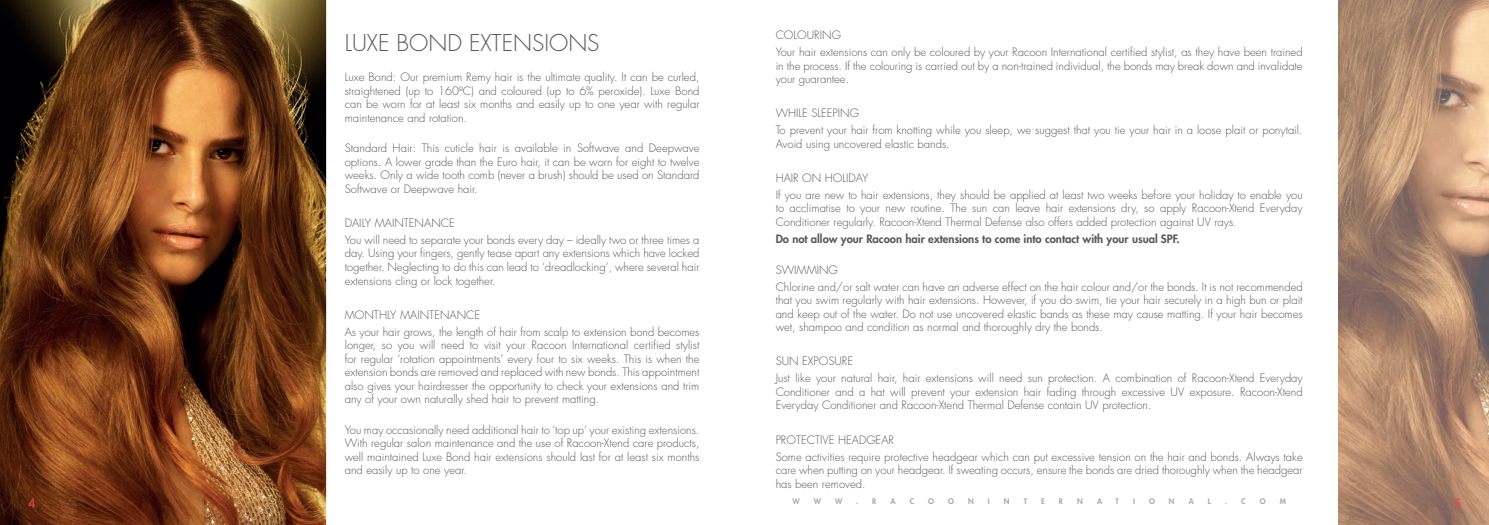
<style>
.page{position:relative;width:1489px;height:525px;background:#fff}
.page>*{position:absolute;margin:0;border:0;box-sizing:border-box;transform-origin:0 0}
.t1{font:300 22.5px "Futura";color:#57585a}
.t2{font:300 11.25px/13.5px "Futura";color:#57585a}
.t3{font:800 11.25px "Futura";color:#57585a}
.t4{font:800 7.5px "Futura";color:#a7a8ac}
</style>
<div class="page">
<img style="left:1338px;top:0;width:150px;height:524px">
<img style="left:0;top:0;width:326px;height:524px">
<svg style="left:28px;top:498px;width:7px;height:9px"></svg>
<svg style="left:1453px;top:498px;width:6px;height:9px"></svg>
<h1 class="t1" style="left:345px;top:28px;width:256px">LUXE BOND EXTENSIONS</h1>
<p class="t2" style="left:345px;top:70px;width:356px;text-align:justify">Luxe Bond: Our premium Remy hair is the ultimate quality. It can be curled, straightened (up to 160ºC) and coloured (up to 6% peroxide). Luxe Bond can be worn for at least six months and easily up to one year with regular maintenance and rotation.</p>
<p class="t2" style="left:345px;top:141px;width:356px;text-align:justify">Standard Hair: This cuticle hair is available in Softwave and Deepwave options. A lower grade than the Euro hair, it can be worn for eight to twelve weeks. Only a wide tooth comb (never a brush) should be used on Standard Softwave or Deepwave hair.</p>
<p class="t2" style="left:345px;top:214px;width:356px;line-height:17px">DAILY MAINTENANCE<br>You will need to separate your bonds every day – ideally two or three times a</p>
<p class="t2" style="left:345px;top:246px;width:356px;text-align:justify">day. Using your fingers, gently tease apart any extensions which have locked together. Neglecting to do this can lead to ‘dreadlocking’, where several hair extensions cling or lock together.</p>
<p class="t2" style="left:345px;top:306px;width:356px;line-height:17px">MONTHLY MAINTENANCE<br>As your hair grows, the length of hair from scalp to extension bond becomes</p>
<p class="t2" style="left:345px;top:338px;width:356px;text-align:justify">longer, so you will need to visit your Racoon International certified stylist for regular ‘rotation appointments’ every four to six weeks. This is when the extension bonds are removed and replaced with new bonds. This appointment also gives your hairdresser the opportunity to check your extensions and trim any of your own naturally shed hair to prevent matting.</p>
<p class="t2" style="left:345px;top:423px;width:356px;text-align:justify">You may occasionally need additional hair to ‘top up’ your existing extensions.<br>With regular salon maintenance and the use of Racoon-Xtend care products, well maintained Luxe Bond hair extensions should last for at least six months and easily up to one year.</p>
<p class="t2" style="left:775px;top:26px;width:528px;line-height:17px">COLOURING<br>Your hair extensions can only be coloured by your Racoon International certified stylist, as they have been trained</p>
<p class="t2" style="left:775px;top:59px;width:528px">in the process. If the colouring is carried out by a non-trained individual, the bonds may break down and invalidate your guarantee.</p>
<p class="t2" style="left:775px;top:105px;width:528px;line-height:17px">WHILE SLEEPING<br>To prevent your hair from knotting while you sleep, we suggest that you tie your hair in a loose plait or ponytail.</p>
<p class="t2" style="left:775px;top:137px;width:176px">Avoid using uncovered elastic bands.</p>
<p class="t2" style="left:775px;top:169px;width:528px;line-height:17px">HAIR ON HOLIDAY<br>If you are new to hair extensions, they should be applied at least two weeks before your holiday to enable you</p>
<p class="t2" style="left:775px;top:202px;width:528px">to acclimatise to your new routine. The sun can leave hair extensions dry, so apply Racoon-Xtend Everyday<br>Conditioner regularly. Racoon-Xtend Thermal Defense also offers added protection against UV rays.</p>
<p class="t3" style="left:775px;top:231px;width:405px">Do not allow your Racoon hair extensions to come into contact with your usual SPF.</p>
<p class="t2" style="left:775px;top:261px;width:528px;line-height:17px">SWIMMING<br>Chlorine and/or salt water can have an adverse effect on the hair colour and/or the bonds. It is not recommended</p>
<p class="t2" style="left:775px;top:293px;width:528px;text-align:justify">that you swim regularly with hair extensions. However, if you do swim, tie your hair securely in a high bun or plait and keep out of the water. Do not use uncovered elastic bands as these may cause matting. If your hair becomes wet, shampoo and condition as normal and thoroughly dry the bonds.</p>
<p class="t2" style="left:775px;top:352px;width:528px;line-height:17px">SUN EXPOSURE<br>Just like your natural hair, hair extensions will need sun protection. A combination of Racoon-Xtend Everyday</p>
<p class="t2" style="left:775px;top:385px;width:528px">Conditioner and a hat will prevent your extension hair fading through excessive UV exposure. Racoon-Xtend<br>Everyday Conditioner and Racoon-Xtend Thermal Defense contain UV protection.</p>
<p class="t2" style="left:775px;top:431px;width:528px;line-height:17px">PROTECTIVE HEADGEAR<br>Some activities require protective headgear which can put excessive tension on the hair and bonds. Always take</p>
<p class="t2" style="left:775px;top:463px;width:528px">care when putting on your headgear. If sweating occurs, ensure the bonds are dried thoroughly when the headgear has been removed.</p>
<p class="t4" style="left:792px;top:495px;width:9px">W</p>
<p class="t4" style="left:813px;top:495px;width:9px">W</p>
<p class="t4" style="left:835px;top:495px;width:9px">W</p>
<p class="t4" style="left:856px;top:495px;width:4px">.</p>
<p class="t4" style="left:872px;top:495px;width:6px">R</p>
<p class="t4" style="left:890px;top:495px;width:7px">A</p>
<p class="t4" style="left:909px;top:495px;width:6px">C</p>
<p class="t4" style="left:928px;top:495px;width:7px">O</p>
<p class="t4" style="left:948px;top:495px;width:7px">O</p>
<p class="t4" style="left:968px;top:495px;width:7px">N</p>
<p class="t4" style="left:987px;top:495px;width:3px">I</p>
<p class="t4" style="left:1003px;top:495px;width:7px">N</p>
<p class="t4" style="left:1023px;top:495px;width:5px">T</p>
<p class="t4" style="left:1041px;top:495px;width:5px">E</p>
<p class="t4" style="left:1058px;top:495px;width:6px">R</p>
<p class="t4" style="left:1077px;top:495px;width:7px">N</p>
<p class="t4" style="left:1096px;top:495px;width:7px">A</p>
<p class="t4" style="left:1115px;top:495px;width:5px">T</p>
<p class="t4" style="left:1132px;top:495px;width:3px">I</p>
<p class="t4" style="left:1148px;top:495px;width:7px">O</p>
<p class="t4" style="left:1168px;top:495px;width:7px">N</p>
<p class="t4" style="left:1188px;top:495px;width:7px">A</p>
<p class="t4" style="left:1207px;top:495px;width:5px">L</p>
<p class="t4" style="left:1224px;top:495px;width:4px">.</p>
<p class="t4" style="left:1241px;top:495px;width:6px">C</p>
<p class="t4" style="left:1259px;top:495px;width:7px">O</p>
<p class="t4" style="left:1279px;top:495px;width:8px">M</p>
</div>
